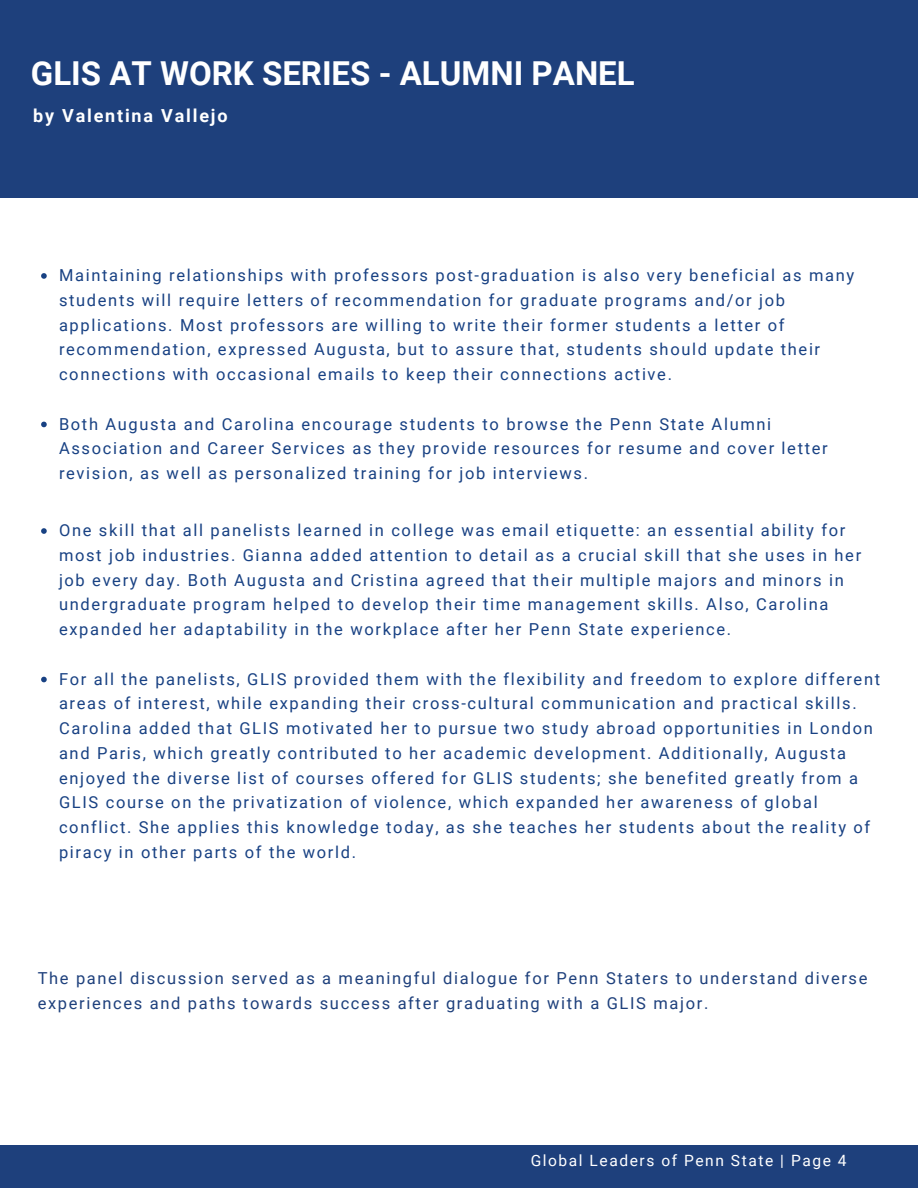
<style>
.page{position:relative;width:918px;height:1188px;background:#fff}
.page>*{position:absolute;margin:0;border:0;box-sizing:border-box;transform-origin:0 0}
.t1{font:700 33px "Roboto";color:#fff}
.t2{font:700 18px "Roboto";letter-spacing:.1em;color:#fff}
.t3{font:16.5px/24.8px "Roboto";letter-spacing:.1em;color:#184183}
.t4{font:16.5px/24.8px "Roboto";letter-spacing:.1em;color:#1e407c}
.t5{font:15.6px "Roboto";letter-spacing:.1em;color:#fff}
</style>
<div class="page">
<div style="left:0;top:1145px;width:918px;height:43px;background:#1e407c"></div>
<div style="left:0;top:0;width:918px;height:197px;background:#1e407c"></div>
<svg style="left:41px;top:528px;width:6px;height:6px"></svg>
<svg style="left:41px;top:677px;width:6px;height:5px"></svg>
<svg style="left:41px;top:273px;width:6px;height:6px"></svg>
<svg style="left:41px;top:422px;width:6px;height:5px"></svg>
<h1 class="t1" style="left:31px;top:54px;width:605px">GLIS AT WORK SERIES - ALUMNI PANEL</h1>
<p class="t2" style="left:33px;top:105px;width:196px">by Valentina Vallejo</p>
<p class="t3" style="left:59px;top:263px;width:797px">Maintaining relationships with professors post-graduation is also very beneficial as many students will require letters of recommendation for graduate programs and/or job applications. Most professors are willing to write their former students a letter of recommendation, expressed Augusta, but to assure that, students should update their connections with occasional emails to keep their connections active.</p>
<p class="t3" style="left:59px;top:411px;width:770px">Both Augusta and Carolina encourage students to browse the Penn State Alumni<br>Association and Career Services as they provide resources for resume and cover letter revision, as well as personalized training for job interviews.</p>
<p class="t3" style="left:59px;top:518px;width:804px">One skill that all panelists learned in college was email etiquette: an essential ability for most job industries. Gianna added attention to detail as a crucial skill that she uses in her job every day. Both Augusta and Cristina agreed that their multiple majors and minors in undergraduate program helped to develop their time management skills. Also, Carolina expanded her adaptability in the workplace after her Penn State experience.</p>
<p class="t3" style="left:59px;top:667px;width:823px">For all the panelists, GLIS provided them with the flexibility and freedom to explore different areas of interest, while expanding their cross-cultural communication and practical skills.<br>Carolina added that GLIS motivated her to pursue two study abroad opportunities in London and Paris, which greatly contributed to her academic development. Additionally, Augusta enjoyed the diverse list of courses offered for GLIS students; she benefited greatly from a GLIS course on the privatization of violence, which expanded her awareness of global conflict. She applies this knowledge today, as she teaches her students about the reality of piracy in other parts of the world.</p>
<p class="t4" style="left:38px;top:966px;width:831px">The panel discussion served as a meaningful dialogue for Penn Staters to understand diverse experiences and paths towards success after graduating with a GLIS major.</p>
<p class="t5" style="left:531px;top:1151px;width:317px">Global Leaders of Penn State | Page 4</p>
</div>
